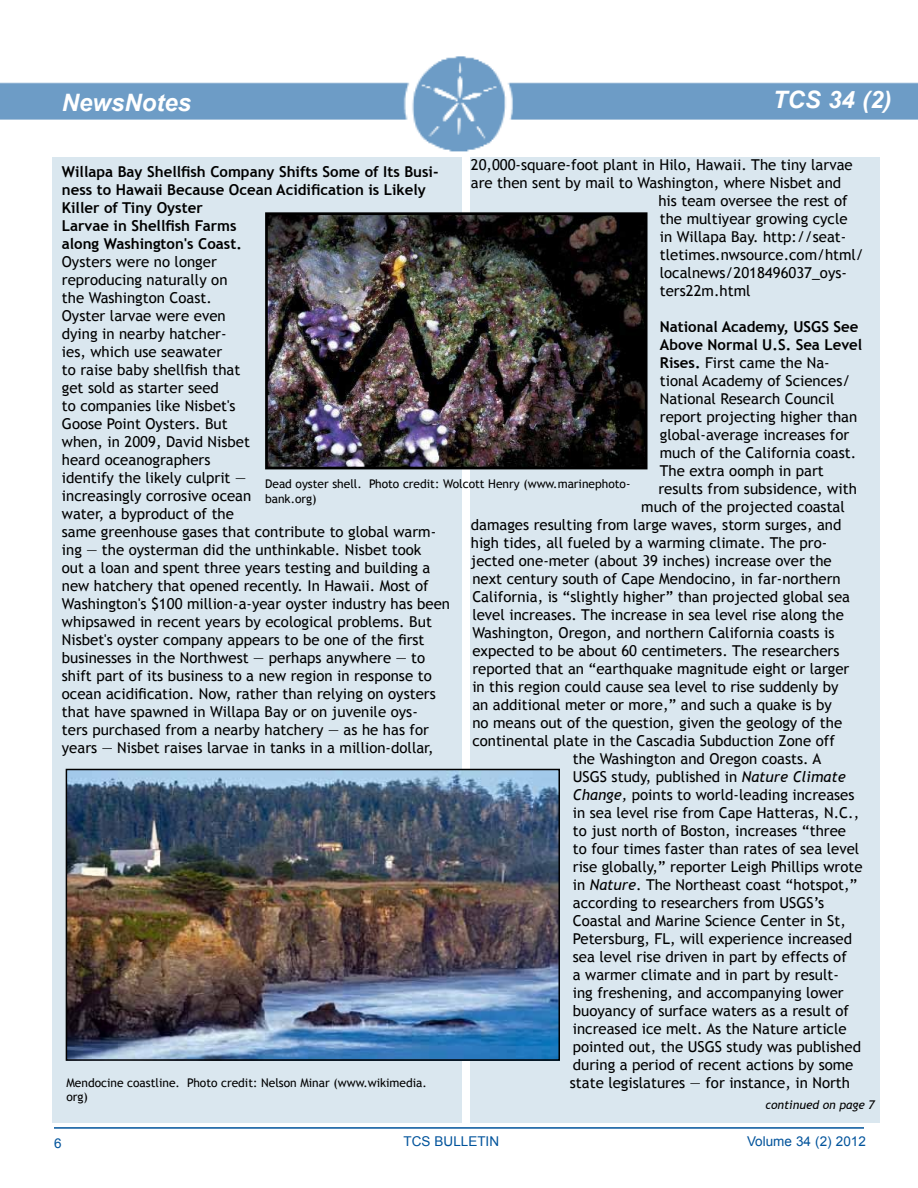
<style>
.page{position:relative;width:918px;height:1188px;background:#fff}
.page>*{position:absolute;margin:0;border:0;box-sizing:border-box;transform-origin:0 0}
.t1{font:italic 700 24px "Arial";color:#fff}
.t2{font:15px/18px "Trebuchet MS";color:#000}
.t3{font:700 15px/18px "Trebuchet MS";color:#000}
.t4{font:13.5px "Arial";color:#00539b}
.t5{font:12px/14.4px "Trebuchet MS";color:#000}
.t6{font:italic 12px "Trebuchet MS";color:#000}
.s1{font-weight:700}
.s2{font-style:italic}
</style>
<div class="page">
<img style="left:1px;top:56px;width:917px;height:96px">
<hr style="left:54px;top:1127px;width:810px;height:2px;background:#00539b">
<div style="left:52px;top:158px;width:409px;height:965px;background:#d9e6ef"></div>
<div style="left:470px;top:158px;width:409px;height:965px;background:#d9e6ef"></div>
<img style="left:269px;top:216px;width:375px;height:249px">
<div style="left:265px;top:212px;width:383px;height:257px;border:3px solid #000"></div>
<img style="left:69px;top:772px;width:488px;height:286px">
<div style="left:66px;top:769px;width:494px;height:292px;border:2px solid #000"></div>
<h1 class="t1" style="left:62px;top:87px;width:131px">NewsNotes</h1>
<h1 class="t1" style="left:773px;top:84px;width:120px">TCS 34 (2)</h1>
<p class="t2" style="left:471px;top:156px;width:383px">20,000-square-foot plant in Hilo, Hawaii. The tiny larvae</p>
<p class="t2" style="left:471px;top:174px;width:372px">are then sent by mail to Washington, where Nisbet and</p>
<p class="t2" style="left:658px;top:192px;width:191px">his team oversee the rest of</p>
<p class="t2" style="left:660px;top:210px;width:189px">the multiyear growing cycle</p>
<p class="t2" style="left:660px;top:228px;width:188px">in Willapa Bay. http://seat-</p>
<p class="t2" style="left:660px;top:246px;width:205px">tletimes.nwsource.com/html/</p>
<p class="t2" style="left:660px;top:264px;width:189px">localnews/2018496037_oys-</p>
<p class="t2" style="left:660px;top:282px;width:92px">ters22m.html</p>
<p class="t3" style="left:660px;top:318px;width:200px">National Academy, USGS See</p>
<p class="t3" style="left:660px;top:336px;width:204px">Above Normal U.S. Sea Level</p>
<p class="t2" style="left:660px;top:354px;width:171px"><span class="s1">Rises.</span> First came the Na-</p>
<p class="t2" style="left:660px;top:372px;width:192px">tional Academy of Sciences/</p>
<p class="t2" style="left:660px;top:390px;width:176px">National Research Council</p>
<p class="t2" style="left:660px;top:408px;width:199px">report projecting higher than</p>
<p class="t2" style="left:660px;top:426px;width:191px">global-average increases for</p>
<p class="t2" style="left:660px;top:444px;width:198px">much of the California coast.</p>
<p class="t2" style="left:660px;top:462px;width:166px">The extra oomph in part</p>
<p class="t2" style="left:658px;top:480px;width:200px">results from subsidence, with</p>
<p class="t2" style="left:641px;top:498px;width:205px">much of the projected coastal</p>
<p class="t2" style="left:471px;top:516px;width:372px">damages resulting from large waves, storm surges, and</p>
<p class="t2" style="left:471px;top:534px;width:358px">high tides, all fueled by a warming climate. The pro-</p>
<p class="t2" style="left:471px;top:552px;width:362px">jected one-meter (about 39 inches) increase over the</p>
<p class="t2" style="left:472px;top:570px;width:370px">next century south of Cape Mendocino, in far-northern</p>
<p class="t2" style="left:472px;top:588px;width:379px">California, is “slightly higher” than projected global sea</p>
<p class="t2" style="left:472px;top:606px;width:373px">level increases. The increase in sea level rise along the</p>
<p class="t2" style="left:472px;top:624px;width:364px">Washington, Oregon, and northern California coasts is</p>
<p class="t2" style="left:472px;top:642px;width:369px">expected to be about 60 centimeters. The researchers</p>
<p class="t2" style="left:472px;top:660px;width:379px">reported that an “earthquake magnitude eight or larger</p>
<p class="t2" style="left:472px;top:678px;width:368px">in this region could cause sea level to rise suddenly by</p>
<p class="t2" style="left:472px;top:696px;width:361px">an additional meter or more,” and such a quake is by</p>
<p class="t2" style="left:472px;top:714px;width:371px">no means out of the question, given the geology of the</p>
<p class="t2" style="left:472px;top:732px;width:364px">continental plate in the Cascadia Subduction Zone off</p>
<p class="t2" style="left:573px;top:750px;width:250px">the Washington and Oregon coasts. A</p>
<p class="t2" style="left:573px;top:768px;width:274px">USGS study, published in <span class="s2">Nature Climate</span></p>
<p class="t2" style="left:573px;top:786px;width:283px"><span class="s2">Change,</span> points to world-leading increases</p>
<p class="t2" style="left:573px;top:804px;width:288px">in sea level rise from Cape Hatteras, N.C.,</p>
<p class="t2" style="left:573px;top:822px;width:275px">to just north of Boston, increases “three</p>
<p class="t2" style="left:573px;top:840px;width:288px">to four times faster than rates of sea level</p>
<p class="t2" style="left:573px;top:858px;width:291px">rise globally,” reporter Leigh Phillips wrote</p>
<p class="t2" style="left:573px;top:876px;width:286px">in <span class="s2">Nature</span>. The Northeast coast “hotspot,”</p>
<p class="t2" style="left:573px;top:894px;width:253px">according to researchers from USGS’s</p>
<p class="t2" style="left:573px;top:912px;width:275px">Coastal and Marine Science Center in St,</p>
<p class="t2" style="left:573px;top:930px;width:281px">Petersburg, FL, will experience increased</p>
<p class="t2" style="left:573px;top:948px;width:276px">sea level rise driven in part by effects of</p>
<p class="t2" style="left:573px;top:966px;width:268px">a warmer climate and in part by result-</p>
<p class="t2" style="left:573px;top:984px;width:272px">ing freshening, and accompanying lower</p>
<p class="t2" style="left:573px;top:1002px;width:278px">buoyancy of surface waters as a result of</p>
<p class="t2" style="left:573px;top:1020px;width:275px">increased ice melt. As the Nature article</p>
<p class="t2" style="left:573px;top:1038px;width:290px">pointed out, the USGS study was published</p>
<p class="t2" style="left:573px;top:1056px;width:282px">during a period of recent actions by some</p>
<p class="t2" style="left:570px;top:1074px;width:282px">state legislatures — for instance, in North</p>
<p class="t3" style="left:62px;top:162px;width:378px">Willapa Bay Shellfish Company Shifts Some of Its Busi&shy;ness to Hawaii Because Ocean Acidification is Likely Killer of Tiny Oyster<br>Larvae in Shellfish Farms<br>along Washington's Coast.</p>
<p class="t2" style="left:62px;top:253px;width:390px">Oysters were no longer<br>reproducing naturally on<br>the Washington Coast.<br>Oyster larvae were even<br>dying in nearby hatcher-<br>ies, which use seawater<br>to raise baby shellfish that<br>get sold as starter seed<br>to companies like Nisbet's<br>Goose Point Oysters. But<br>when, in 2009, David Nisbet<br>heard oceanographers<br>identify the likely culprit —<br>increasingly corrosive ocean<br>water, a byproduct of the<br>same greenhouse gases that contribute to global warm&shy;ing — the oysterman did the unthinkable. Nisbet took<br>out a loan and spent three years testing and building a new hatchery that opened recently. In Hawaii. Most of Washington's $100 million-a-year oyster industry has been whipsawed in recent years by ecological problems. But Nisbet's oyster company appears to be one of the first businesses in the Northwest — perhaps anywhere — to shift part of its business to a new region in response to ocean acidification. Now, rather than relying on oysters that have spawned in Willapa Bay or on juvenile oys-<br>ters purchased from a nearby hatchery — as he has for years — Nisbet raises larvae in tanks in a million-dollar,</p>
<p class="t5" style="left:265px;top:477px;width:367px">Dead oyster shell. Photo credit: Wolcott Henry (www.marinephoto&shy;bank.org)</p>
<p class="t5" style="left:66px;top:1076px;width:362px">Mendocine coastline. Photo credit: Nelson Minar (www.wikimedia. org)</p>
<p class="t6" style="left:766px;top:1098px;width:111px">continued on page 7</p>
<p class="t4" style="left:54px;top:1134px;width:9px">6</p>
<p class="t4" style="left:403px;top:1132px;width:97px">TCS BULLETIN</p>
<p class="t4" style="left:747px;top:1132px;width:120px">Volume 34 (2) 2012</p>
</div>
